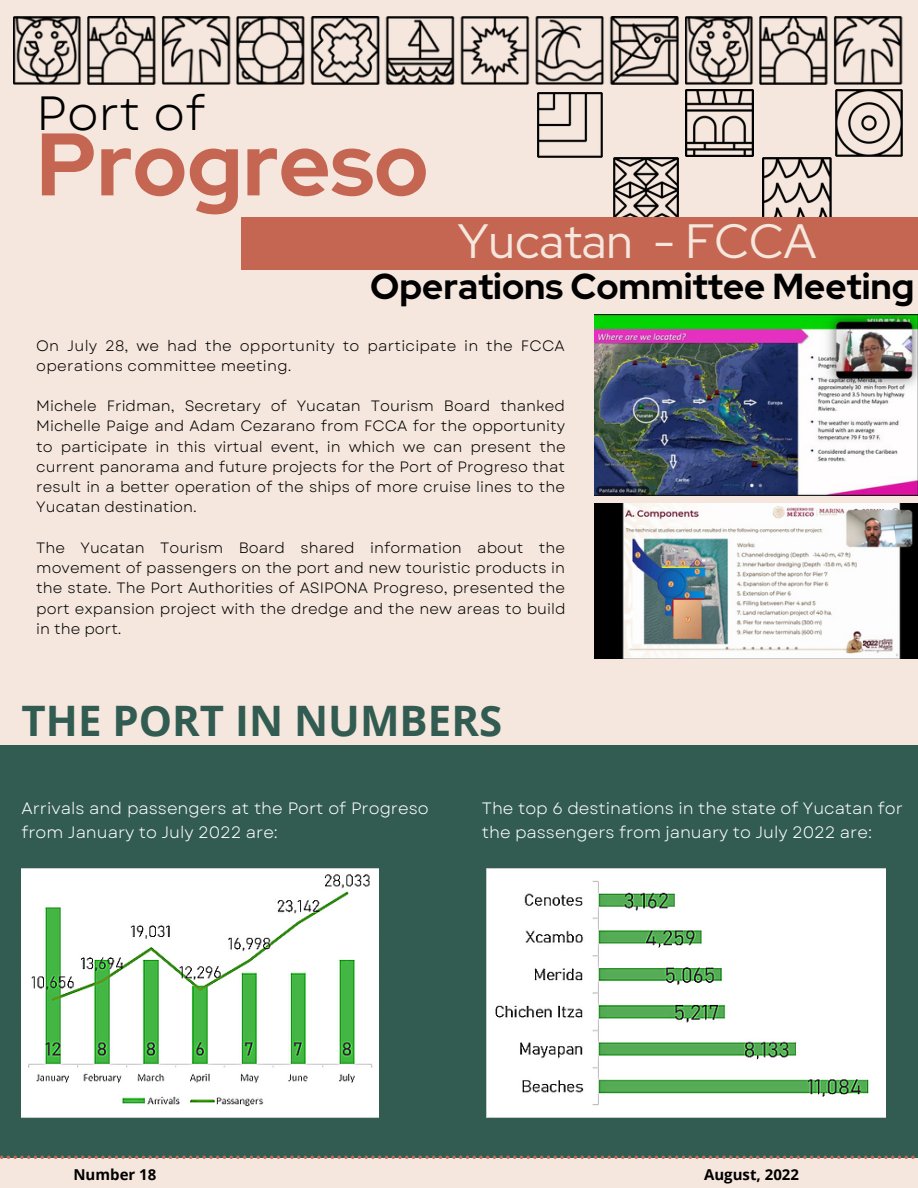
<style>
.page{position:relative;width:918px;height:1188px;background:#f5e7dd}
.page>*{position:absolute;margin:0;border:0;box-sizing:border-box;transform-origin:0 0}
.t1{font:700 88.5px "Red Hat Display";color:#c46652}
.t2{font:48px "Red Hat Display";color:#f5e7dd}
.t3{font:48px "Garet";color:#000}
.t4{font:700 42px "Open Sans";color:#325c52}
.t5{font:700 36px "Red Hat Display";color:#000}
.t6{font:16.5px/23.7px "Garet";color:#fff}
.t7{font:15px/20.2px "Garet";color:#000;text-align:justify}
.t8{font:700 15px "Open Sans";color:#000}
</style>
<div class="page">
<img style="left:14px;top:16px;width:665px;height:69px">
<img style="left:686px;top:16px;width:217px;height:69px">
<img style="left:613px;top:158px;width:66px;height:60px">
<img style="left:762px;top:158px;width:70px;height:60px">
<div style="left:241px;top:218px;width:677px;height:52px;background:#c46652"></div>
<div style="left:0;top:745px;width:918px;height:413px;background:#325c52"></div>
<svg style="left:0;top:1156px;width:915px;height:3px"></svg>
<img style="left:595px;top:503px;width:323px;height:156px">
<img style="left:595px;top:314px;width:323px;height:181px">
<img style="left:537px;top:92px;width:66px;height:65px">
<img style="left:686px;top:89px;width:67px;height:68px">
<img style="left:835px;top:89px;width:68px;height:68px">
<img style="left:22px;top:868px;width:356px;height:250px">
<img style="left:487px;top:868px;width:398px;height:250px">
<h2 class="t3" style="left:36px;top:79px;width:170px">Port of</h2>
<h1 class="t1" style="left:36px;top:105px;width:394px">Progreso</h1>
<h2 class="t2" style="left:458px;top:210px;width:360px">Yucatan - FCCA</h2>
<h3 class="t5" style="left:370px;top:262px;width:546px">Operations Committee Meeting</h3>
<p class="t7" style="left:36px;top:335px;width:530px">On July 28, we had the opportunity to participate in the FCCA operations committee meeting.</p>
<p class="t7" style="left:36px;top:396px;width:531px">Michele Fridman, Secretary of Yucatan Tourism Board thanked Michelle Paige and Adam Cezarano from FCCA for the opportunity to participate in this virtual event, in which we can present the current panorama and future projects for the Port of Progreso that result in a better operation of the ships of more cruise lines to the Yucatan destination.</p>
<p class="t7" style="left:36px;top:538px;width:531px">The Yucatan Tourism Board shared information about the movement of passengers on the port and new touristic products in the state. The Port Authorities of ASIPONA Progreso, presented the port expansion project with the dredge and the new areas to build in the port.</p>
<h3 class="t4" style="left:22px;top:691px;width:482px">THE PORT IN NUMBERS</h3>
<p class="t6" style="left:22px;top:797px;width:409px">Arrivals and passengers at the Port of Progreso from January to July 2022 are:</p>
<p class="t6" style="left:482px;top:797px;width:423px">The top 6 destinations in the state of Yucatan for the passengers from january to July 2022 are:</p>
<p class="t8" style="left:73px;top:1164px;width:84px">Number 18</p>
<p class="t8" style="left:704px;top:1164px;width:96px">August, 2022</p>
</div>
